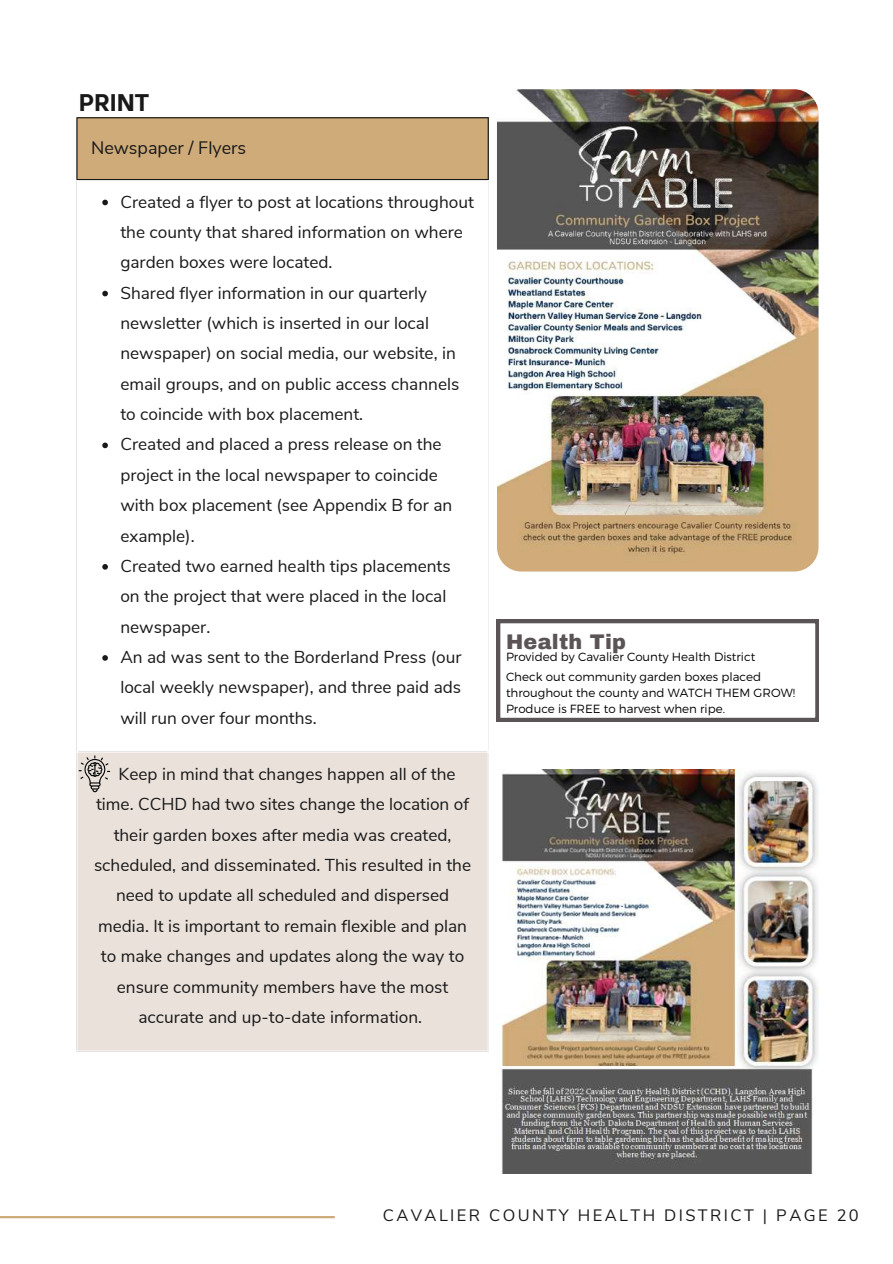
<style>
.page{position:relative;width:893px;height:1264px;background:#fff}
.page>*{position:absolute;margin:0;border:0;box-sizing:border-box;transform-origin:0 0}
.t1{font:700 24px "TT Interphases";color:#191919}
.t2{font:900 20.7px "Archivo";letter-spacing:.015em;color:#5b5456}
.t3{font:18px "Nunito Sans";color:#191919}
.t4{font:17.25px/30.3px "Nunito Sans";color:#191919}
.t5{font:16.5px "Nunito Sans";letter-spacing:.145em;color:#191919}
.t6{font:300 11.85px/20.7px "Montserrat";color:#000}
</style>
<div class="page">
<hr style="left:0;top:1215px;width:335px;height:3px;background:#ceab79">
<img style="left:497px;top:89px;width:321px;height:482px;border-radius:24px">
<svg style="left:497px;top:620px;width:321px;height:101px"></svg>
<div style="left:77px;top:117px;width:411px;height:63px;background:#ceab79"></div>
<div style="left:77px;top:751px;width:411px;height:300px;background:#eae1db"></div>
<svg style="left:102px;top:200px;width:6px;height:5px"></svg>
<svg style="left:102px;top:291px;width:6px;height:5px"></svg>
<svg style="left:102px;top:442px;width:6px;height:6px"></svg>
<svg style="left:102px;top:564px;width:6px;height:5px"></svg>
<svg style="left:102px;top:655px;width:6px;height:5px"></svg>
<hr style="left:76px;top:118px;width:2px;height:61px;background:#191919">
<hr style="left:487px;top:118px;width:1px;height:61px;background:#191919">
<hr style="left:76px;top:117px;width:412px;height:1px;background:#191919">
<hr style="left:76px;top:179px;width:412px;height:1px;background:#191919">
<hr style="left:76px;top:180px;width:2px;height:870px;background:#fff">
<hr style="left:487px;top:180px;width:1px;height:870px;background:#fff">
<hr style="left:76px;top:751px;width:412px;height:1px;background:#fff">
<hr style="left:76px;top:1050px;width:412px;height:1px;background:#fff">
<svg style="left:79px;top:755px;width:31px;height:37px"></svg>
<img style="left:501px;top:769px;width:317px;height:404px">
<h1 class="t1" style="left:79px;top:86px;width:72px">PRINT</h1>
<p class="t3" style="left:91px;top:136px;width:157px">Newspaper / Flyers</p>
<p class="t4" style="left:120px;top:187px;width:355px">Created a flyer to post at locations throughout the county that shared information on where garden boxes were located.<br>Shared flyer information in our quarterly newsletter (which is inserted in our local newspaper) on social media, our website, in email groups, and on public access channels to coincide with box placement.<br>Created and placed a press release on the project in the local newspaper to coincide with box placement (see Appendix B for an example).<br>Created two earned health tips placements on the project that were placed in the local newspaper.<br>An ad was sent to the Borderland Press (our local weekly newspaper), and three paid ads will run over four months.</p>
<p class="t4" style="left:94px;top:759px;width:378px;text-align:center">Keep in mind that changes happen all of the time. CCHD had two sites change the location of their garden boxes after media was created, scheduled, and disseminated. This resulted in the need to update all scheduled and dispersed media. It is important to remain flexible and plan to make changes and updates along the way to ensure community members have the most accurate and up-to-date information.</p>
<p class="t2" style="left:506px;top:630px;width:122px">Health Tip</p>
<p class="t6" style="left:506px;top:645px;width:257px">Provided by Cavalier County Health District<br>Check out community garden boxes placed</p>
<p class="t6" style="left:506px;top:684px;width:290px;line-height:15.8px">throughout the county and WATCH THEM GROW!<br>Produce is FREE to harvest when ripe.</p>
<p class="t5" style="left:383px;top:1204px;width:477px">CAVALIER COUNTY HEALTH DISTRICT | PAGE 20</p>
</div>
